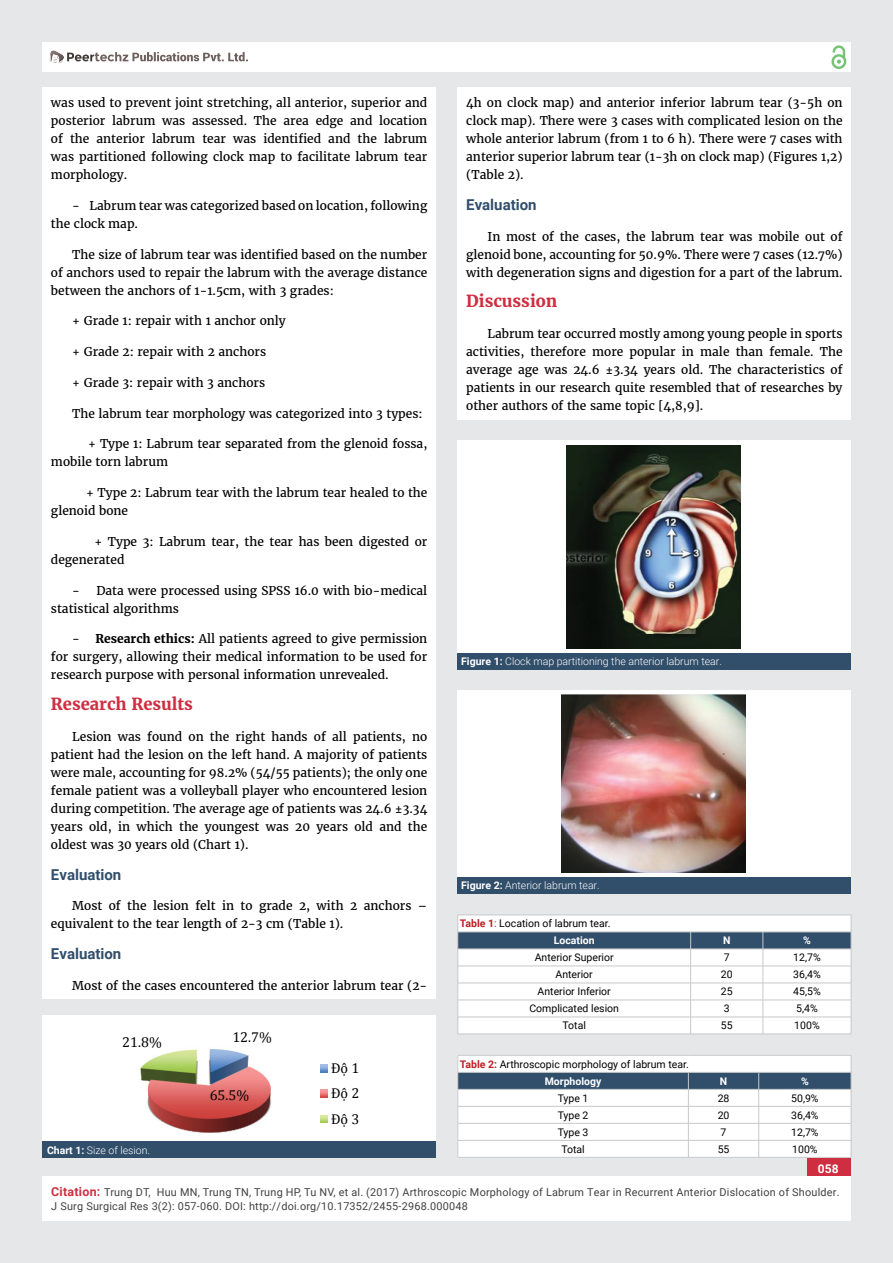
<style>
.page{position:relative;width:893px;height:1263px;background:#e6e7e8}
.page>*{position:absolute;margin:0;border:0;box-sizing:border-box;transform-origin:0 0}
.t1{font:700 16.5px "Merriweather";color:#cf2e41}
.t2{font:700 15px "Roboto";color:#314e6b}
.t3{font:14.4px/25.3px "Cambria";color:#000;text-align:justify}
.t4{font:12px/18px "Merriweather";color:#000;text-align:justify}
.t5{font:700 12px "Roboto";color:#fff}
.t6{font:10.8px/14px "Roboto";letter-spacing:.02em;color:#414042}
.t7{font:10.5px/17px "Roboto";color:#000}
.t8{font:300 10.5px "Roboto";color:#fff}
.t9{font:700 10.5px "Roboto";color:#fff}
.s1{font-weight:700}
.s2{font-weight:700;color:#bf2026}
.s3{color:#bf2026}
.s4{font-weight:700;color:#fff}
.s5{font-weight:700;font-size:12.45px;color:#cf2e41}
</style>
<div class="page">
<div style="left:42px;top:43px;width:808px;height:29px;background:#fff"></div>
<div style="left:831px;top:54px;width:15px;height:15px;border:2px solid #74c273;border-radius:50%"></div>
<svg style="left:831px;top:45px;width:15px;height:19px"></svg>
<div style="left:807px;top:1157px;width:43px;height:50px;background:#cf2e41"></div>
<svg style="left:49px;top:50px;width:199px;height:14px"></svg>
<div style="left:42px;top:1176px;width:809px;height:44px;background:#fff"></div>
<div style="left:42px;top:87px;width:394px;height:912px;background:#fff"></div>
<div style="left:458px;top:87px;width:393px;height:333px;background:#fff"></div>
<div style="left:43px;top:1015px;width:393px;height:126px;background:#fff"></div>
<div style="left:43px;top:1141px;width:393px;height:17px;background:#314e6b"></div>
<img style="left:140px;top:1049px;width:131px;height:84px">
<svg style="left:457px;top:915px;width:395px;height:119px;background:#dfe3e7"></svg>
<hr style="left:458px;top:1034px;width:393px;height:1px;background:#c7c8ca">
<svg style="left:457px;top:1055px;width:395px;height:102px;background:#dbdfe4"></svg>
<hr style="left:458px;top:1157px;width:393px;height:1px;background:#c7c8ca">
<div style="left:457px;top:441px;width:393px;height:212px;background:#fff"></div>
<div style="left:457px;top:653px;width:393px;height:16px;background:#314e6b"></div>
<img style="left:566px;top:445px;width:174px;height:204px">
<div style="left:457px;top:691px;width:393px;height:186px;background:#fff"></div>
<div style="left:457px;top:877px;width:393px;height:17px;background:#314e6b"></div>
<img style="left:561px;top:695px;width:185px;height:178px">
<svg style="left:320px;top:1064px;width:8px;height:9px"></svg>
<svg style="left:320px;top:1089px;width:8px;height:9px"></svg>
<svg style="left:320px;top:1115px;width:8px;height:8px"></svg>
<p class="t4" style="left:51px;top:94px;width:378px">was used to prevent joint stretching, all anterior, superior and posterior labrum was assessed. The area edge and location of the anterior labrum tear was identified and the labrum was partitioned following clock map to facilitate labrum tear morphology.</p>
<p class="t4" style="left:51px;top:197px;width:378px;text-indent:21px">- Labrum tear was categorized based on location, following the clock map.</p>
<p class="t4" style="left:51px;top:245px;width:378px;text-indent:21px">The size of labrum tear was identified based on the number of anchors used to repair the labrum with the average distance between the anchors of 1-1.5cm, with 3 grades:</p>
<p class="t4" style="left:72px;top:312px;width:215px">+ Grade 1: repair with 1 anchor only</p>
<p class="t4" style="left:72px;top:343px;width:195px">+ Grade 2: repair with 2 anchors</p>
<p class="t4" style="left:72px;top:374px;width:194px">+ Grade 3: repair with 3 anchors</p>
<p class="t4" style="left:72px;top:404px;width:352px">The labrum tear morphology was categorized into 3 types:</p>
<p class="t4" style="left:51px;top:435px;width:378px;text-indent:37px">+ Type 1: Labrum tear separated from the glenoid fossa, mobile torn labrum</p>
<p class="t4" style="left:51px;top:484px;width:378px;text-indent:35px">+ Type 2: Labrum tear with the labrum tear healed to the glenoid bone</p>
<p class="t4" style="left:51px;top:533px;width:378px;text-indent:43px">+ Type 3: Labrum tear, the tear has been digested or degenerated</p>
<p class="t4" style="left:51px;top:581px;width:378px;text-indent:21px">- Data were processed using SPSS 16.0 with bio-medical statistical algorithms</p>
<p class="t4" style="left:51px;top:630px;width:378px;text-indent:21px">- <span class="s1">Research ethics:</span> All patients agreed to give permission for surgery, allowing their medical information to be used for research purpose with personal information unrevealed.</p>
<h1 class="t1" style="left:51px;top:694px;width:143px">Research Results</h1>
<p class="t4" style="left:51px;top:728px;width:378px;text-indent:21px">Lesion was found on the right hands of all patients, no patient had the lesion on the left hand. A majority of patients were male, accounting for 98.2% (54/55 patients); the only one female patient was a volleyball player who encountered lesion during competition. The average age of patients was 24.6 ±3.34 years old, in which the youngest was 20 years old and the oldest was 30 years old (Chart 1).</p>
<p class="t2" style="left:51px;top:866px;width:72px">Evaluation</p>
<p class="t4" style="left:51px;top:897px;width:378px;text-indent:21px">Most of the lesion felt in to grade 2, with 2 anchors – equivalent to the tear length of 2-3 cm (Table 1).</p>
<p class="t2" style="left:51px;top:945px;width:72px">Evaluation</p>
<p class="t4" style="left:72px;top:977px;width:357px">Most of the cases encountered the anterior labrum tear (2-</p>
<p class="t3" style="left:122px;top:1029px;width:41px">21.8%</p>
<p class="t8" style="left:47px;top:1144px;width:105px"><span class="s1">Chart 1:</span> Size of lesion.</p>
<p class="t3" style="left:232px;top:1024px;width:41px">12.7%</p>
<p class="t3" style="left:210px;top:1082px;width:41px">65.5%</p>
<p class="t3" style="left:351px;top:1055px;width:9px">1<br>2<br>3</p>
<p class="t4" style="left:466px;top:94px;width:378px">4h on clock map) and anterior inferior labrum tear (3-5h on clock map). There were 3 cases with complicated lesion on the whole anterior labrum (from 1 to 6 h). There were 7 cases with anterior superior labrum tear (1-3h on clock map) (Figures 1,2) (Table 2).</p>
<p class="t2" style="left:466px;top:196px;width:72px">Evaluation</p>
<p class="t4" style="left:466px;top:227px;width:378px;text-indent:21px">In most of the cases, the labrum tear was mobile out of glenoid bone, accounting for 50.9%. There were 7 cases (12.7%) with degeneration signs and digestion for a part of the labrum.</p>
<h1 class="t1" style="left:466px;top:291px;width:93px">Discussion</h1>
<p class="t4" style="left:466px;top:325px;width:378px;text-indent:21px">Labrum tear occurred mostly among young people in sports activities, therefore more popular in male than female. The average age was 24.6 ±3.34 years old. The characteristics of patients in our research quite resembled that of researches by other authors of the same topic [4,8,9].</p>
<p class="t8" style="left:461px;top:655px;width:262px"><span class="s1">Figure 1:</span> Clock map partitioning the anterior labrum tear.</p>
<p class="t8" style="left:461px;top:880px;width:140px"><span class="s1">Figure 2:</span> Anterior labrum tear.</p>
<p class="t7" style="left:554px;top:915px;width:58px;text-indent:-94px"><span class="s2">Table 1</span><span class="s3">:</span> Location of labrum tear.<br><span class="s4">Location</span></p>
<p class="t9" style="left:723px;top:935px;width:9px">N</p>
<p class="t9" style="left:803px;top:935px;width:9px">%</p>
<p class="t7" style="left:535px;top:949px;width:80px">Anterior Superior</p>
<p class="t7" style="left:724px;top:949px;width:7px">7</p>
<p class="t7" style="left:793px;top:949px;width:29px">12,7%</p>
<p class="t7" style="left:555px;top:966px;width:39px">Anterior</p>
<p class="t7" style="left:721px;top:966px;width:13px">20</p>
<p class="t7" style="left:793px;top:966px;width:29px">36,4%</p>
<p class="t7" style="left:537px;top:983px;width:75px">Anterior Inferior</p>
<p class="t7" style="left:721px;top:983px;width:13px">25</p>
<p class="t7" style="left:793px;top:983px;width:29px">45,5%</p>
<p class="t7" style="left:529px;top:1000px;width:91px">Complicated lesion</p>
<p class="t7" style="left:724px;top:1000px;width:7px">3</p>
<p class="t7" style="left:796px;top:1000px;width:23px">5,4%</p>
<p class="t7" style="left:562px;top:1017px;width:25px">Total</p>
<p class="t7" style="left:721px;top:1017px;width:13px">55</p>
<p class="t7" style="left:794px;top:1017px;width:27px">100%</p>
<p class="t7" style="left:460px;top:1056px;width:230px;text-align:center"><span class="s2">Table 2:</span> Arthroscopic morphology of labrum tear.<br><span class="s4">Morphology</span></p>
<p class="t9" style="left:720px;top:1075px;width:9px">N</p>
<p class="t9" style="left:801px;top:1075px;width:9px">%</p>
<p class="t7" style="left:558px;top:1090px;width:32px">Type 1</p>
<p class="t7" style="left:718px;top:1090px;width:13px">28</p>
<p class="t7" style="left:791px;top:1090px;width:29px">50,9%</p>
<p class="t7" style="left:558px;top:1107px;width:32px">Type 2</p>
<p class="t7" style="left:718px;top:1107px;width:13px">20</p>
<p class="t7" style="left:791px;top:1107px;width:29px">36,4%</p>
<p class="t7" style="left:558px;top:1124px;width:32px">Type 3</p>
<p class="t7" style="left:720px;top:1124px;width:7px">7</p>
<p class="t7" style="left:791px;top:1124px;width:29px">12,7%</p>
<p class="t7" style="left:561px;top:1141px;width:25px">Total</p>
<p class="t7" style="left:718px;top:1141px;width:13px">55</p>
<p class="t7" style="left:792px;top:1141px;width:27px">100%</p>
<p class="t5" style="left:818px;top:1162px;width:22px">058</p>
<p class="t6" style="left:51px;top:1185px;width:790px"><span class="s5">Citation:</span> Trung DT, Huu MN, Trung TN, Trung HP, Tu NV, et al. (2017) Arthroscopic Morphology of Labrum Tear in Recurrent Anterior Dislocation of Shoulder.<br>J Surg Surgical Res 3(2): 057-060. DOI: http://doi.org/10.17352/2455-2968.000048</p>
</div>
